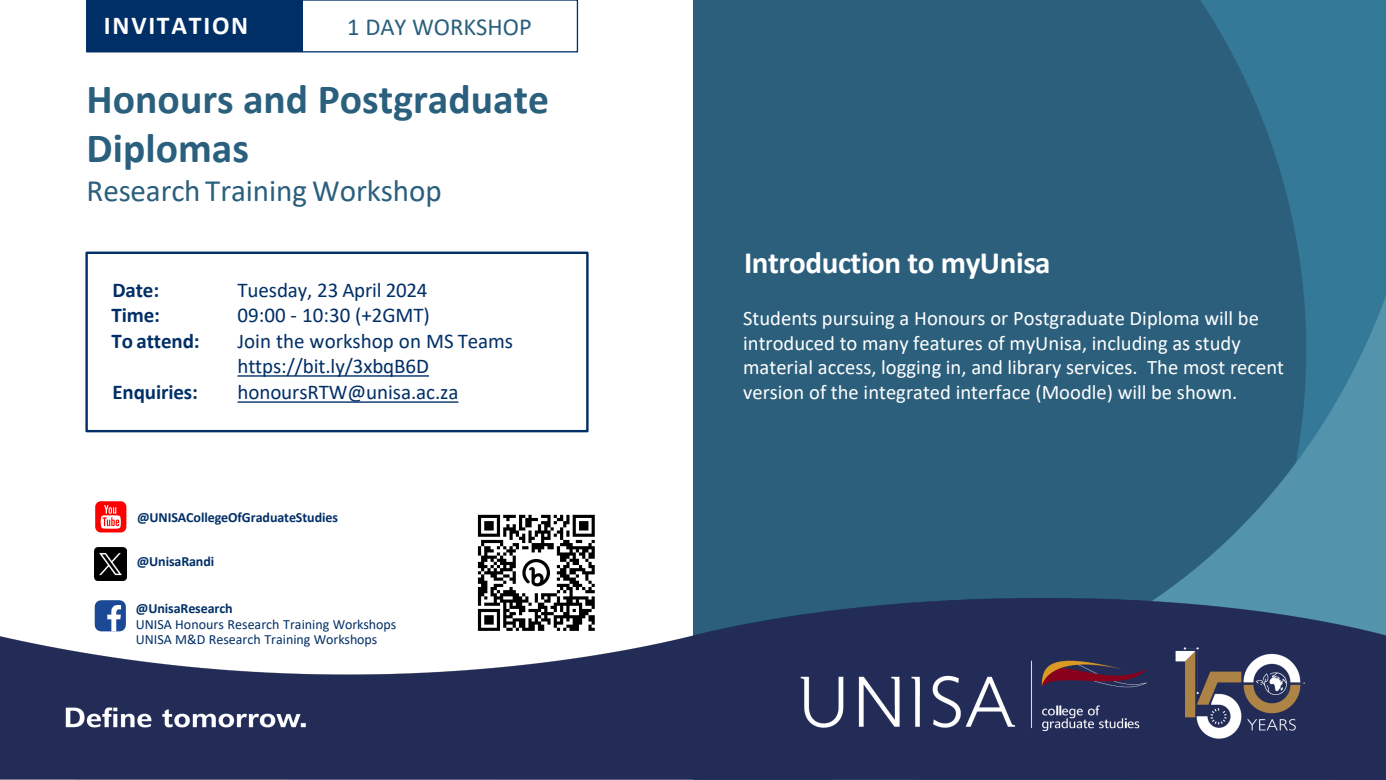
<style>
.page{position:relative;width:1386px;height:780px;background:#fff}
.page>*{position:absolute;margin:0;border:0;box-sizing:border-box;transform-origin:0 0}
.t1{font:700 41.56px/49px "Calibri";color:#2a5f7d}
.t2{font:31.06px "Calibri";letter-spacing:-.005em;color:#2a5f7d}
.t3{font:700 31.06px "Calibri";letter-spacing:-.015em;color:#fff}
.t4{font:700 25.81px "Calibri";letter-spacing:.065em;color:#fff}
.t5{font:24.5px "Calibri";color:#2a5f7d}
.t6{font:21px/25.2px "Calibri";letter-spacing:-.005em;color:#002f67}
.t7{font:700 21px "Calibri";letter-spacing:-.005em;color:#002f67}
.t8{font:20.56px/24.7px "Calibri";color:#fff}
.t9{font:14px "Calibri";color:#002f67}
.t10{font:700 14px "Calibri";letter-spacing:-.005em;color:#002f67}
</style>
<div class="page">
<img style="left:693px;top:0;width:692px;height:597px">
<img style="left:0;top:597px;width:1385px;height:182px">
<div style="left:85px;top:251px;width:503px;height:181px;background:#fff;border:2px solid #002f67"></div>
<svg style="left:237px;top:375px;width:192px;height:1px"></svg>
<svg style="left:237px;top:401px;width:221px;height:1px"></svg>
<svg style="left:95px;top:600px;width:31px;height:31px"></svg>
<div style="left:95px;top:501px;width:31px;height:31px;background:#f00;border-radius:6px"></div>
<svg style="left:101px;top:505px;width:20px;height:23px"></svg>
<svg style="left:86px;top:0;width:492px;height:52px"></svg>
<img style="left:464px;top:514px;width:145px;height:131px">
<img style="left:94px;top:547px;width:32px;height:32px">
<p class="t4" style="left:104px;top:7px;width:146px">INVITATION</p>
<p class="t5" style="left:347px;top:10px;width:186px">1 DAY WORKSHOP</p>
<p class="t1" style="left:87px;top:74px;width:464px">Honours and Postgraduate<br>Diplomas</p>
<p class="t2" style="left:87px;top:169px;width:356px">Research Training Workshop</p>
<p class="t7" style="left:112px;top:275px;width:48px">Date:</p>
<p class="t6" style="left:237px;top:277px;width:191px">Tuesday, 23 April 2024</p>
<p class="t7" style="left:111px;top:300px;width:50px">Time:</p>
<p class="t6" style="left:237px;top:302px;width:194px">09:00 - 10:30 (+2GMT)</p>
<p class="t7" style="left:111px;top:326px;width:90px">To attend:</p>
<p class="t6" style="left:237px;top:327px;width:277px">Join the workshop on MS Teams https://bit.ly/3xbqB6D</p>
<p class="t7" style="left:112px;top:377px;width:87px">Enquiries:</p>
<p class="t6" style="left:237px;top:379px;width:222px">honoursRTW@unisa.ac.za</p>
<p class="t10" style="left:137px;top:506px;width:202px">@UNISACollegeOfGraduateStudies</p>
<p class="t10" style="left:137px;top:551px;width:79px">@UnisaRandi</p>
<p class="t10" style="left:136px;top:598px;width:98px">@UnisaResearch</p>
<p class="t9" style="left:136px;top:614px;width:262px">UNISA Honours Research Training Workshops</p>
<p class="t9" style="left:136px;top:629px;width:243px">UNISA M&amp;D Research Training Workshops</p>
<p class="t3" style="left:744px;top:240px;width:308px">Introduction to myUnisa</p>
<p class="t8" style="left:743px;top:305px;width:542px">Students pursuing a Honours or Postgraduate Diploma will be introduced to many features of myUnisa, including as study material access, logging in, and library services. The most recent version of the integrated interface (Moodle) will be shown.</p>
</div>
